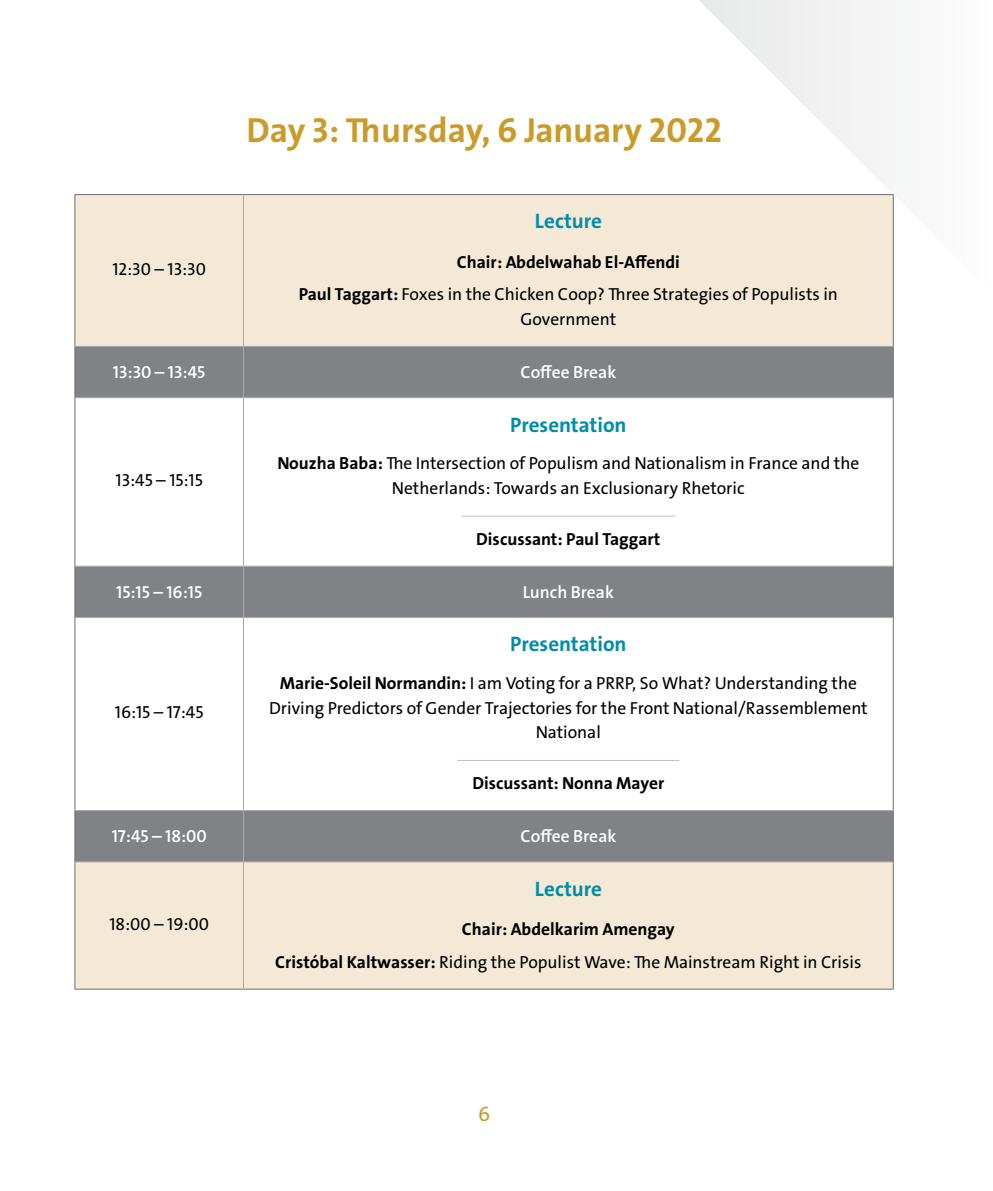
<style>
.page{position:relative;width:993px;height:1191px;background:#fff}
.page>*{position:absolute;margin:0;border:0;box-sizing:border-box;transform-origin:0 0}
.t1{font:700 35px "Bahij The Sans Arabic";color:#cb9b2a}
.t2{font:700 21px "Bahij The Sans Arabic";color:#008da8}
.t3{font:21px "Bahij The Sans Arabic";color:#cb9b2a}
.t4{font:17.5px/24.5px "Bahij The Sans Arabic";color:#000;text-align:center}
.t5{font:600 17.5px "Bahij The Sans Arabic";color:#fff}
.t6{font:700 17.5px "Bahij The Sans Arabic";color:#000}
.s1{font-weight:700}
</style>
<div class="page">
<svg style="left:699px;top:0;width:195px;height:294px"></svg>
<div style="left:75px;top:195px;width:817px;height:793px;background:#f4e9d6"></div>
<div style="left:75px;top:347px;width:817px;height:514px;background:#808285"></div>
<svg style="left:75px;top:398px;width:817px;height:412px"></svg>
<hr style="left:74px;top:194px;width:169px;height:1px;background:#6d6e71">
<hr style="left:74px;top:195px;width:1px;height:151px;background:#6d6e71">
<hr style="left:243px;top:194px;width:650px;height:1px;background:#6d6e71">
<hr style="left:892px;top:195px;width:1px;height:151px;background:#6d6e71">
<hr style="left:74px;top:346px;width:1px;height:52px;background:#6d6e71">
<hr style="left:892px;top:346px;width:1px;height:52px;background:#6d6e71">
<hr style="left:74px;top:398px;width:1px;height:168px;background:#6d6e71">
<hr style="left:892px;top:398px;width:1px;height:168px;background:#6d6e71">
<hr style="left:74px;top:566px;width:1px;height:51px;background:#6d6e71">
<hr style="left:892px;top:566px;width:1px;height:51px;background:#6d6e71">
<hr style="left:74px;top:617px;width:1px;height:193px;background:#6d6e71">
<hr style="left:892px;top:617px;width:1px;height:193px;background:#6d6e71">
<hr style="left:74px;top:810px;width:1px;height:52px;background:#6d6e71">
<hr style="left:892px;top:810px;width:1px;height:52px;background:#6d6e71">
<hr style="left:74px;top:862px;width:1px;height:126px;background:#6d6e71">
<hr style="left:892px;top:862px;width:1px;height:126px;background:#6d6e71">
<hr style="left:74px;top:988px;width:169px;height:1px;background:#6d6e71">
<hr style="left:243px;top:988px;width:650px;height:1px;background:#6d6e71">
<hr style="left:243px;top:195px;width:1px;height:151px;background:#a7a9ac">
<hr style="left:75px;top:346px;width:168px;height:1px;background:#a7a9ac">
<hr style="left:243px;top:346px;width:649px;height:1px;background:#a7a9ac">
<hr style="left:243px;top:347px;width:1px;height:50px;background:#a7a9ac">
<hr style="left:75px;top:397px;width:168px;height:1px;background:#a7a9ac">
<hr style="left:243px;top:397px;width:649px;height:1px;background:#a7a9ac">
<hr style="left:243px;top:398px;width:1px;height:168px;background:#a7a9ac">
<hr style="left:75px;top:566px;width:168px;height:1px;background:#a7a9ac">
<hr style="left:243px;top:566px;width:649px;height:1px;background:#a7a9ac">
<hr style="left:243px;top:566px;width:1px;height:51px;background:#a7a9ac">
<hr style="left:75px;top:617px;width:168px;height:1px;background:#a7a9ac">
<hr style="left:243px;top:617px;width:649px;height:1px;background:#a7a9ac">
<hr style="left:243px;top:618px;width:1px;height:192px;background:#a7a9ac">
<hr style="left:75px;top:810px;width:168px;height:1px;background:#a7a9ac">
<hr style="left:243px;top:810px;width:649px;height:1px;background:#a7a9ac">
<hr style="left:243px;top:811px;width:1px;height:50px;background:#a7a9ac">
<hr style="left:75px;top:861px;width:168px;height:1px;background:#a7a9ac">
<hr style="left:243px;top:861px;width:649px;height:1px;background:#a7a9ac">
<hr style="left:243px;top:862px;width:1px;height:126px;background:#a7a9ac">
<hr style="left:461px;top:515px;width:214px;height:1px;background:#bcbec0">
<hr style="left:457px;top:760px;width:222px;height:1px;background:#bcbec0">
<p class="t4" style="left:112px;top:257px;width:95px">12:30 – 13:30</p>
<h1 class="t1" style="left:246px;top:110px;width:477px">Day 3: Thursday, 6 January 2022</h1>
<p class="t2" style="left:534px;top:209px;width:68px">Lecture</p>
<p class="t4" style="left:299px;top:245px;width:540px;line-height:32.7px"><span class="s1">Chair: Abdelwahab El-Affendi<br>Paul Taggart:</span> Foxes in the Chicken Coop? Three Strategies of Populists in</p>
<p class="t4" style="left:520px;top:307px;width:97px">Government</p>
<p class="t5" style="left:113px;top:358px;width:94px">13:30 – 13:45</p>
<p class="t5" style="left:520px;top:358px;width:97px">Coffee Break</p>
<p class="t4" style="left:115px;top:468px;width:89px">13:45 – 15:15</p>
<p class="t2" style="left:510px;top:412px;width:118px">Presentation</p>
<p class="t4" style="left:277px;top:451px;width:583px"><span class="s1">Nouzha Baba:</span> The Intersection of Populism and Nationalism in France and the<br>Netherlands: Towards an Exclusionary Rhetoric</p>
<p class="t6" style="left:476px;top:528px;width:185px">Discussant: Paul Taggart</p>
<p class="t5" style="left:116px;top:577px;width:87px">15:15 – 16:15</p>
<p class="t5" style="left:522px;top:577px;width:93px">Lunch Break</p>
<p class="t4" style="left:115px;top:700px;width:90px">16:15 – 17:45</p>
<p class="t2" style="left:510px;top:632px;width:118px">Presentation</p>
<p class="t4" style="left:269px;top:671px;width:600px"><span class="s1">Marie-Soleil Normandin:</span> I am Voting for a PRRP, So What? Understanding the<br>Driving Predictors of Gender Trajectories for the Front National/Rassemblement<br>National</p>
<p class="t6" style="left:472px;top:772px;width:193px">Discussant: Nonna Mayer</p>
<p class="t5" style="left:112px;top:822px;width:97px">17:45 – 18:00</p>
<p class="t5" style="left:520px;top:822px;width:97px">Coffee Break</p>
<p class="t4" style="left:109px;top:911px;width:101px">18:00 – 19:00</p>
<p class="t2" style="left:534px;top:876px;width:68px">Lecture</p>
<p class="t4" style="left:275px;top:913px;width:587px;line-height:32.7px"><span class="s1">Chair: Abdelkarim Amengay<br>Cristóbal Kaltwasser:</span> Riding the Populist Wave: The Mainstream Right in Crisis</p>
<p class="t3" style="left:478px;top:1096px;width:14px">6</p>
</div>
